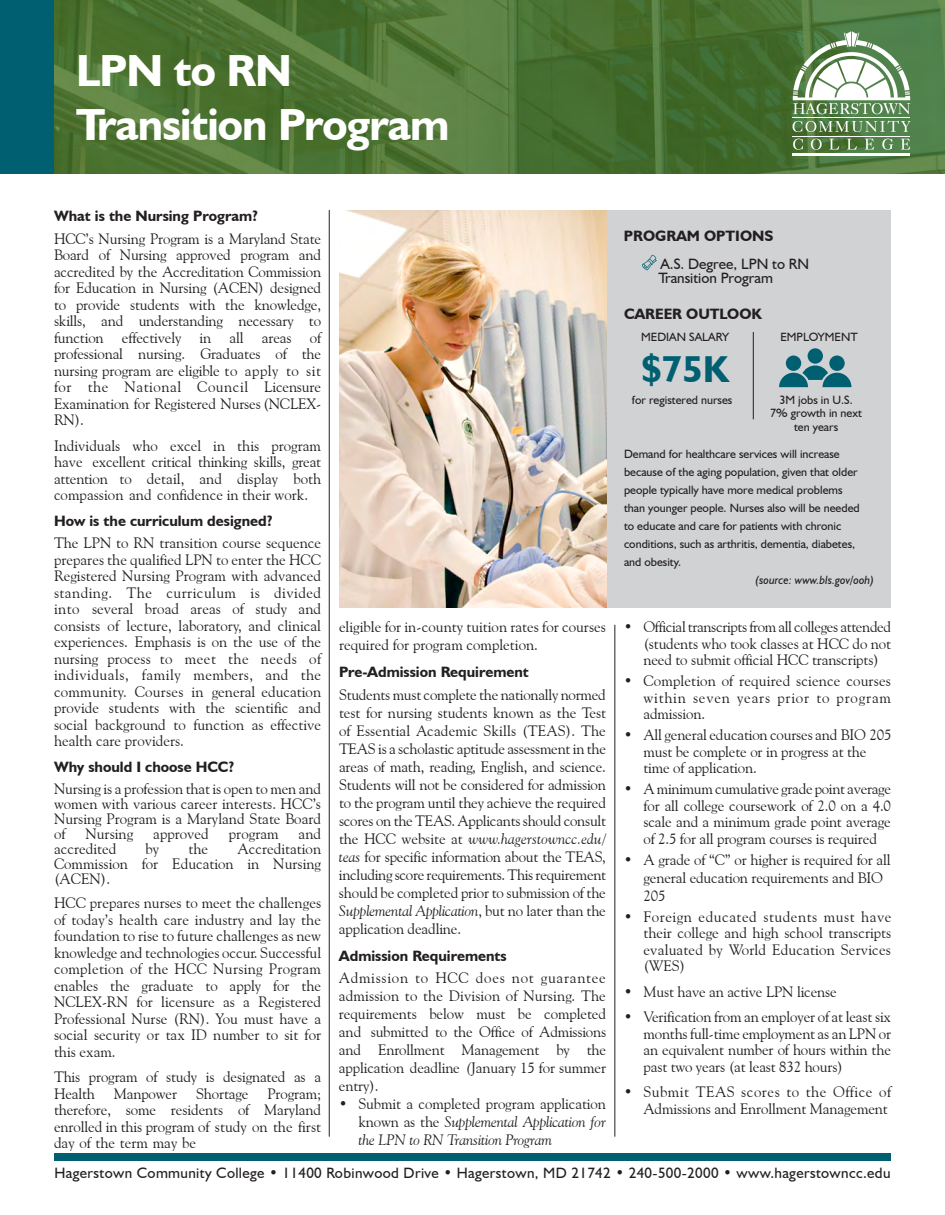
<style>
.page{position:relative;width:945px;height:1215px;background:#fff}
.page>*{position:absolute;margin:0;border:0;box-sizing:border-box;transform-origin:0 0}
.t1{font:700 45px/54px "Humanist 521 BT";letter-spacing:-.02em;color:#fff}
.t2{font:700 37.5px "Humanist 521 BT";color:#006072}
.t3{font:15px/16.5px "Goudy Old Style BT";letter-spacing:-.01em;color:#231f20;text-align:justify}
.t4{font:700 15px "Humanist 521 BT";color:#231f20}
.t5{font:15px "Humanist 521 BT";letter-spacing:.025em;color:#231f20}
.t6{font:italic 15px/18px "Goudy Old Style BT";letter-spacing:-.01em;color:#231f20;text-align:justify}
.t7{font:15px/14.4px "Humanist 521 BT";color:#231f20}
.t8{font:12px/18px "Humanist 521 BT";color:#231f20;text-align:center}
.t9{font:italic 12px "Humanist 521 BT";color:#231f20}
.s1{font-style:italic}
.s2{font-style:normal}
</style>
<div class="page">
<div style="left:339px;top:210px;width:552px;height:398px;background:#d1d2d4"></div>
<img style="left:54px;top:0;width:891px;height:174px">
<hr style="left:793px;top:136px;width:117px;height:1px;background:#fff">
<hr style="left:793px;top:117px;width:117px;height:1px;background:#fff">
<hr style="left:793px;top:153px;width:117px;height:2px;background:#fff">
<svg style="left:793px;top:121px;width:117px;height:11px"></svg>
<svg style="left:793px;top:139px;width:117px;height:11px"></svg>
<div style="left:0;top:0;width:54px;height:174px;background:#006072"></div>
<hr style="left:753px;top:332px;width:1px;height:87px;background:#231f20">
<div style="left:54px;top:1154px;width:837px;height:7px;background:#006072"></div>
<hr style="left:614px;top:625px;width:1px;height:512px;background:#231f20">
<hr style="left:329px;top:210px;width:1px;height:927px;background:#231f20">
<svg style="left:793px;top:31px;width:117px;height:83px"></svg>
<img style="left:339px;top:210px;width:268px;height:398px">
<svg style="left:642px;top:255px;width:15px;height:15px"></svg>
<div style="left:786px;top:356px;width:15px;height:15px;background:#006072;border-radius:50%"></div>
<div style="left:829px;top:356px;width:16px;height:15px;background:#006072;border-radius:50%"></div>
<div style="left:808px;top:348px;width:15px;height:16px;background:#006072;border-radius:50%"></div>
<svg style="left:779px;top:365px;width:72px;height:22px"></svg>
<h1 class="t1" style="left:76px;top:43px;width:375px">LPN to RN<br>Transition Program</h1>
<p class="t4" style="left:54px;top:207px;width:206px">What is the Nursing Program?</p>
<p class="t3" style="left:54px;top:230px;width:269px">HCC’s Nursing Program is a Maryland State Board of Nursing approved program and accredited by the Accreditation Commission for Education in Nursing (ACEN) designed to provide students with the knowledge, skills, and understanding necessary to function effectively in all areas of professional nursing. Graduates of the nursing program are eligible to apply to sit for the National Council Licensure Examination for Registered Nurses (NCLEX-RN).</p>
<p class="t3" style="left:54px;top:437px;width:269px">Individuals who excel in this program have excellent critical thinking skills, great attention to detail, and display both compassion and confidence in their work.</p>
<p class="t4" style="left:54px;top:512px;width:220px">How is the curriculum designed?</p>
<p class="t3" style="left:54px;top:535px;width:269px">The LPN to RN transition course sequence prepares the qualified LPN to enter the HCC Registered Nursing Program with advanced standing. The curriculum is divided into several broad areas of study and consists of lecture, laboratory, and clinical experiences. Emphasis is on the use of the nursing process to meet the needs of individuals, family members, and the community. Courses in general education provide students with the scientific and social background to function as effective health care providers.</p>
<p class="t4" style="left:54px;top:758px;width:182px">Why should I choose HCC?</p>
<p class="t3" style="left:54px;top:782px;width:269px;line-height:15px">Nursing is a profession that is open to men and women with various career interests. HCC’s Nursing Program is a Maryland State Board of</p>
<p class="t3" style="left:86px;top:826px;width:49px">Nursing</p>
<p class="t3" style="left:153px;top:826px;width:57px">approved</p>
<p class="t3" style="left:229px;top:826px;width:51px">program</p>
<p class="t3" style="left:299px;top:826px;width:24px">and</p>
<p class="t3" style="left:54px;top:841px;width:64px">accredited</p>
<p class="t3" style="left:146px;top:841px;width:15px">by</p>
<p class="t3" style="left:189px;top:841px;width:21px">the</p>
<p class="t3" style="left:54px;top:842px;width:269px;line-height:15px;text-indent:184px">Accreditation Commission for Education in Nursing (ACEN).</p>
<p class="t3" style="left:54px;top:895px;width:269px">HCC prepares nurses to meet the challenges of today’s health care industry and lay the foundation to rise to future challenges as new knowledge and technologies occur. Successful completion of the HCC Nursing Program enables the graduate to apply for the NCLEX-RN for licensure as a Registered Professional Nurse (RN). You must have a social security or tax ID number to sit for this exam.</p>
<p class="t3" style="left:54px;top:1069px;width:269px">This program of study is designated as a<br>Health</p>
<p class="t3" style="left:114px;top:1085px;width:65px">Manpower</p>
<p class="t3" style="left:196px;top:1085px;width:54px">Shortage</p>
<p class="t3" style="left:54px;top:1085px;width:269px;text-indent:213px">Program; therefore, some residents of Maryland enrolled in this program of study on the first day of the term may be</p>
<p class="t3" style="left:339px;top:618px;width:268px;line-height:18px">eligible for in-county tuition rates for courses required for program completion.</p>
<p class="t4" style="left:339px;top:663px;width:191px">Pre-Admission Requirement</p>
<p class="t3" style="left:339px;top:685px;width:269px;line-height:18px">Students must complete the nationally normed test for nursing students known as the Test of Essential Academic Skills (TEAS). The TEAS is a scholastic aptitude assessment in the areas of math, reading, English, and science.<br>Students will not be considered for admission to the program until they achieve the required scores on the TEAS. Applicants should consult the HCC website at <span class="s1">www.hagerstowncc.edu/ teas</span> for specific information about the TEAS, including score requirements. This requirement should be completed prior to submission of the <span class="s1">Supplemental Application</span>, but no later than the application deadline.</p>
<p class="t4" style="left:339px;top:946px;width:169px">Admission Requirements</p>
<p class="t3" style="left:339px;top:969px;width:269px;line-height:18px">Admission to HCC does not guarantee admission to the Division of Nursing. The requirements below must be completed and submitted to the Office of Admissions and Enrollment Management by the application deadline <span class="s1">(</span>January 15 for summer entry).</p>
<p class="t6" style="left:358px;top:1095px;width:249px;text-indent:-20px"><span class="s2">• Submit a completed program application known as the</span> Supplemental Application for the LPN to RN Transition Program</p>
<p class="t4" style="left:624px;top:226px;width:151px">PROGRAM OPTIONS</p>
<p class="t7" style="left:658px;top:256px;width:152px">A.S. Degree, LPN to RN<br>Transition Program</p>
<p class="t4" style="left:624px;top:304px;width:139px">CAREER OUTLOOK</p>
<p class="t8" style="left:641px;top:328px;width:90px">MEDIAN SALARY</p>
<p class="t8" style="left:780px;top:328px;width:79px">EMPLOYMENT</p>
<h2 class="t2" style="left:642px;top:346px;width:89px">$75K</h2>
<p class="t8" style="left:632px;top:390px;width:102px">for registered nurses</p>
<p class="t8" style="left:770px;top:392px;width:93px;line-height:13.8px">3M jobs in U.S.<br>7% growth in next ten years</p>
<p class="t8" style="left:624px;top:445px;width:237px;text-align:left">Demand for healthcare services will increase because of the aging population, given that older people typically have more medical problems than younger people. Nurses also will be needed to educate and care for patients with chronic conditions, such as arthritis, dementia, diabetes, and obesity.</p>
<p class="t9" style="left:755px;top:572px;width:121px">(source: www.bls.gov/ooh)</p>
<p class="t3" style="left:643px;top:619px;width:249px;text-indent:-20px">• Official transcripts from all colleges attended (students who took classes at HCC do not need to submit official HCC transcripts)</p>
<p class="t3" style="left:643px;top:673px;width:249px;text-indent:-20px">• Completion of required science courses within seven years prior to program admission.</p>
<p class="t3" style="left:643px;top:727px;width:250px;text-align:left;text-indent:-20px">• All general education courses and BIO 205 must be complete or in progress at the time of application.</p>
<p class="t3" style="left:643px;top:781px;width:249px;text-indent:-20px">• A minimum cumulative grade point average for all college coursework of 2.0 on a 4.0 scale and a minimum grade point average of 2.5 for all program courses is required</p>
<p class="t3" style="left:643px;top:850px;width:249px;line-height:18px;text-align:left;text-indent:-20px">• A grade of “C” or higher is required for all general education requirements and BIO<br>205</p>
<p class="t3" style="left:643px;top:908px;width:250px;text-indent:-20px">• Foreign educated students must have their college and high school transcripts evaluated by World Education Services (WES)</p>
<p class="t3" style="left:624px;top:983px;width:214px">• Must have an active LPN license</p>
<p class="t3" style="left:643px;top:1009px;width:249px;text-indent:-20px">• Verification from an employer of at least six months full-time employment as an LPN or an equivalent number of hours within the past two years (at least 832 hours)</p>
<p class="t3" style="left:624px;top:1084px;width:269px;text-align:right">• Submit TEAS scores to the Office of<br>Admissions and Enrollment Management</p>
<p class="t5" style="left:55px;top:1164px;width:837px">Hagerstown Community College • 11400 Robinwood Drive • Hagerstown, MD 21742 • 240-500-2000 • www.hagerstowncc.edu</p>
</div>
